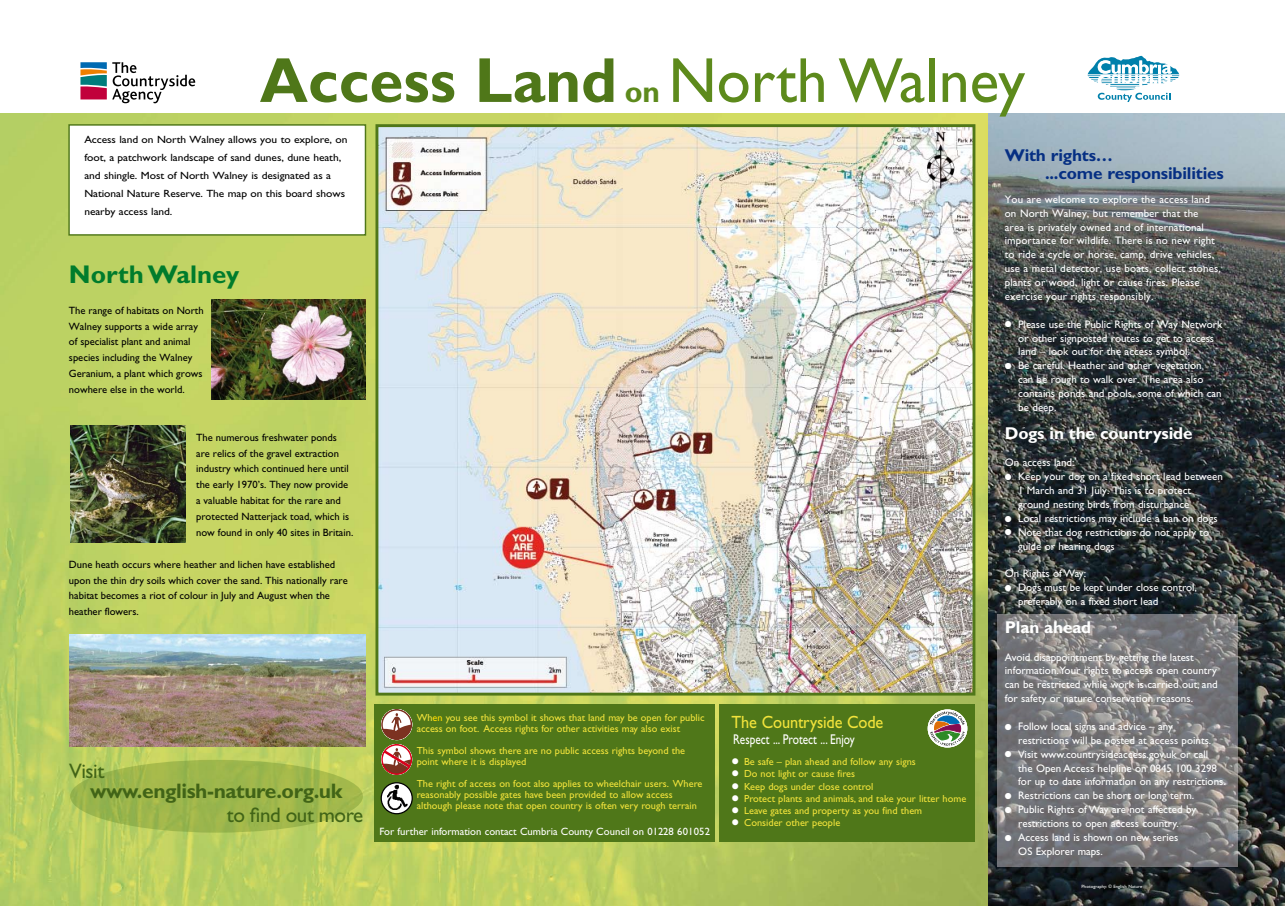
<style>
.page{position:relative;width:1285px;height:906px;background:#fff}
.page>*{position:absolute;margin:0;border:0;box-sizing:border-box;transform-origin:0 0}
.t1{font:63.82px "Gill Sans";color:#5d8a1c;scale:.96 1}
.t2{font:700 25.65px "Gill Sans";color:#007c2c}
.t3{font:700 21px "Gill Sans";letter-spacing:-.02em;color:#416417}
.t4{font:21px "Gill Sans";letter-spacing:-.02em;color:#416417}
.t5{font:17.7px "Gill Sans";letter-spacing:-.01em;color:#f2e33b;scale:.92 1}
.t6{font:700 17.17px/17.6px "Gill Sans";letter-spacing:-.01em;color:#062f83}
.t7{font:700 17.17px "Gill Sans";letter-spacing:-.01em;color:#fff}
.t8{font:14.17px "Gill Sans";color:#fff;scale:.8 1}
.t9{font:10.95px/13.9px "Gill Sans";color:#fff}
.t10{font:10.65px "Gill Sans";color:#fff}
.t11{font:10.57px/15.9px "Gill Sans";color:#000}
.t12{font:10.5px/18.1px "Gill Sans";letter-spacing:-.005em;color:#000;scale:1.09 1}
.t13{font:10.27px/10.9px "Gill Sans";color:#f2e33b}
.t14{font:4.65px "Gill Sans";letter-spacing:.02em;color:#fff}
.s1{font-weight:700;color:#4f7719}
.s2{font-weight:700;font-size:31.2px}
.s3{color:#ffdd01}
.s4{color:#fff}
</style>
<div class="page">
<img style="left:0;top:113px;width:1284px;height:793px">
<img style="left:379px;top:128px;width:592px;height:563px">
<div style="left:375px;top:124px;width:600px;height:571px;border:3px solid #4f7719"></div>
<svg style="left:80px;top:62px;width:115px;height:41px"></svg>
<div style="left:69px;top:125px;width:296px;height:110px;background:#fff"></div>
<div style="left:68px;top:124px;width:298px;height:112px;border:1px solid #4f7719"></div>
<svg style="left:996px;top:614px;width:240px;height:252px;background:#757577"></svg>
<div style="left:374px;top:704px;width:341px;height:138px;background:#4f7719"></div>
<svg style="left:381px;top:709px;width:31px;height:66px"></svg>
<img style="left:381px;top:782px;width:31px;height:31px;border-radius:50%">
<div style="left:380px;top:782px;width:33px;height:32px;border:1px solid #000;border-radius:50%"></div>
<div style="left:718px;top:704px;width:256px;height:138px;background:#4f7719"></div>
<svg style="left:927px;top:709px;width:40px;height:38px"></svg>
<svg style="left:1087px;top:56px;width:91px;height:46px"></svg>
<img style="left:69px;top:635px;width:296px;height:112px">
<img style="left:212px;top:300px;width:153px;height:100px">
<img style="left:70px;top:425px;width:115px;height:117px">
<svg style="left:70px;top:760px;width:293px;height:72px;background:#9db64b"></svg>
<h1 class="t1" style="left:260px;top:44px;width:798px"><span class="s1">Access Land</span> <span class="s2">on</span> North Walney</h1>
<p class="t12" style="left:84px;top:130px;width:243px">Access land on North Walney allows you to explore, on foot, a patchwork landscape of sand dunes, dune heath, and shingle. Most of North Walney is designated as a National Nature Reserve. The map on this board shows nearby access land.</p>
<h3 class="t6" style="left:1044px;top:146px;width:180px;text-indent:-40px">With rights…<br>...come responsibilities</h3>
<p class="t9" style="left:1004px;top:192px;width:217px">You are welcome to explore the access land on North Walney, but remember that the<br>area is privately owned and of international importance for wildlife. There is no new right to ride a cycle or horse, camp, drive vehicles, use a metal detector, use boats, collect stones, plants or wood, light or cause fires. Please exercise your rights responsibly.</p>
<p class="t9" style="left:1018px;top:317px;width:205px;text-indent:-13px">● Please use the Public Rights of Way Network or other signposted routes to get to access land – look out for the access symbol.</p>
<p class="t9" style="left:1018px;top:359px;width:205px;text-indent:-13px">● Be careful. Heather and other vegetation<br>can be rough to walk over. The area also contains ponds and pools, some of which can be deep.</p>
<h3 class="t7" style="left:1004px;top:423px;width:189px">Dogs in the countryside</h3>
<p class="t9" style="left:1004px;top:456px;width:71px">On access land:</p>
<p class="t9" style="left:1017px;top:469px;width:206px;text-indent:-13px">● Keep your dog on a fixed short lead between<br>1 March and 31 July. This is to protect ground nesting birds from disturbance</p>
<p class="t9" style="left:1004px;top:511px;width:214px">● Local restrictions may include a ban on dogs</p>
<p class="t9" style="left:1017px;top:525px;width:193px;text-indent:-13px">● Note that dog restrictions do not apply to guide or hearing dogs</p>
<p class="t9" style="left:1004px;top:566px;width:83px">On Rights of Way:</p>
<p class="t9" style="left:1017px;top:580px;width:180px;text-indent:-13px">● Dogs must be kept under close control, preferably on a fixed short lead</p>
<h3 class="t7" style="left:1004px;top:617px;width:88px">Plan ahead</h3>
<p class="t9" style="left:1004px;top:650px;width:214px">Avoid disappointment by getting the latest information.Your rights to access open country can be restricted while work is carried out, and for safety or nature conservation reasons.</p>
<p class="t9" style="left:1018px;top:719px;width:194px;text-indent:-13px">● Follow local signs and advice – any restrictions will be posted at access points.</p>
<p class="t9" style="left:1018px;top:747px;width:209px;text-indent:-13px">● Visit www.countrysideaccess.gov.uk or call<br>the Open Access helpline on 0845 100 3298 for up to date information on any restrictions.</p>
<p class="t9" style="left:1004px;top:788px;width:191px">● Restrictions can be short or long term.</p>
<p class="t9" style="left:1004px;top:802px;width:193px;text-align:center">● Public Rights of Way are not affected by restrictions to open access country.</p>
<p class="t9" style="left:1018px;top:830px;width:161px;text-indent:-13px">● Access land is shown on new series<br>OS Explorer maps.</p>
<p class="t14" style="left:1081px;top:884px;width:62px">Photography: © English Nature</p>
<h2 class="t2" style="left:69px;top:259px;width:172px">North Walney</h2>
<p class="t11" style="left:69px;top:302px;width:136px">The range of habitats on North<br>Walney supports a wide array of specialist plant and animal species including the Walney<br>Geranium, a plant which grows nowhere else in the world.</p>
<p class="t11" style="left:196px;top:429px;width:159px">The numerous freshwater ponds are relics of the gravel extraction industry which continued here until the early 1970’s. They now provide a valuable habitat for the rare and protected Natterjack toad, which is now found in only 40 sites in Britain.</p>
<p class="t11" style="left:69px;top:556px;width:280px">Dune heath occurs where heather and lichen have established upon the thin dry soils which cover the sand. This nationally rare habitat becomes a riot of colour in July and August when the heather flowers.</p>
<p class="t13" style="left:416px;top:712px;width:289px">Wh<span class="s3">en</span> you see this symbol it shows that land may be open for public access on foot. Access rights for other activities may also exist</p>
<p class="t13" style="left:416px;top:744px;width:270px">This symbol shows there are no public access rights beyond the point where it is displayed</p>
<p class="t13" style="left:416px;top:777px;width:287px">The right of access on foot also applies to wheelchair users. Where reasonably possible gates have been provided to allow access although please note that open country is often very rough terrain</p>
<p class="t10" style="left:379px;top:825px;width:332px">For further information contact Cumbria County Council on 01228 601052</p>
<h3 class="t5" style="left:731px;top:712px;width:166px">The Countryside Code</h3>
<p class="t8" style="left:733px;top:731px;width:154px">Respect ... Protect ... Enjoy</p>
<p class="t13" style="left:731px;top:756px;width:186px"><span class="s4">●</span> Be safe – plan ahead and follow any signs</p>
<p class="t13" style="left:731px;top:768px;width:125px"><span class="s4">●</span> Do not light or cause fires</p>
<p class="t13" style="left:731px;top:780px;width:143px"><span class="s4">●</span> Keep dogs under close control</p>
<p class="t13" style="left:731px;top:792px;width:236px"><span class="s4">●</span> Protect plants and animals, and take your litter home</p>
<p class="t13" style="left:731px;top:804px;width:192px"><span class="s4">●</span> Leave gates and property as you find them</p>
<p class="t13" style="left:731px;top:816px;width:110px"><span class="s4">●</span> Consider other people</p>
<h3 class="t4" style="left:69px;top:759px;width:37px">Visit</h3>
<h3 class="t3" style="left:90px;top:778px;width:253px">www.english-nature.org.uk</h3>
<h3 class="t4" style="left:227px;top:802px;width:138px">to find out more</h3>
</div>
